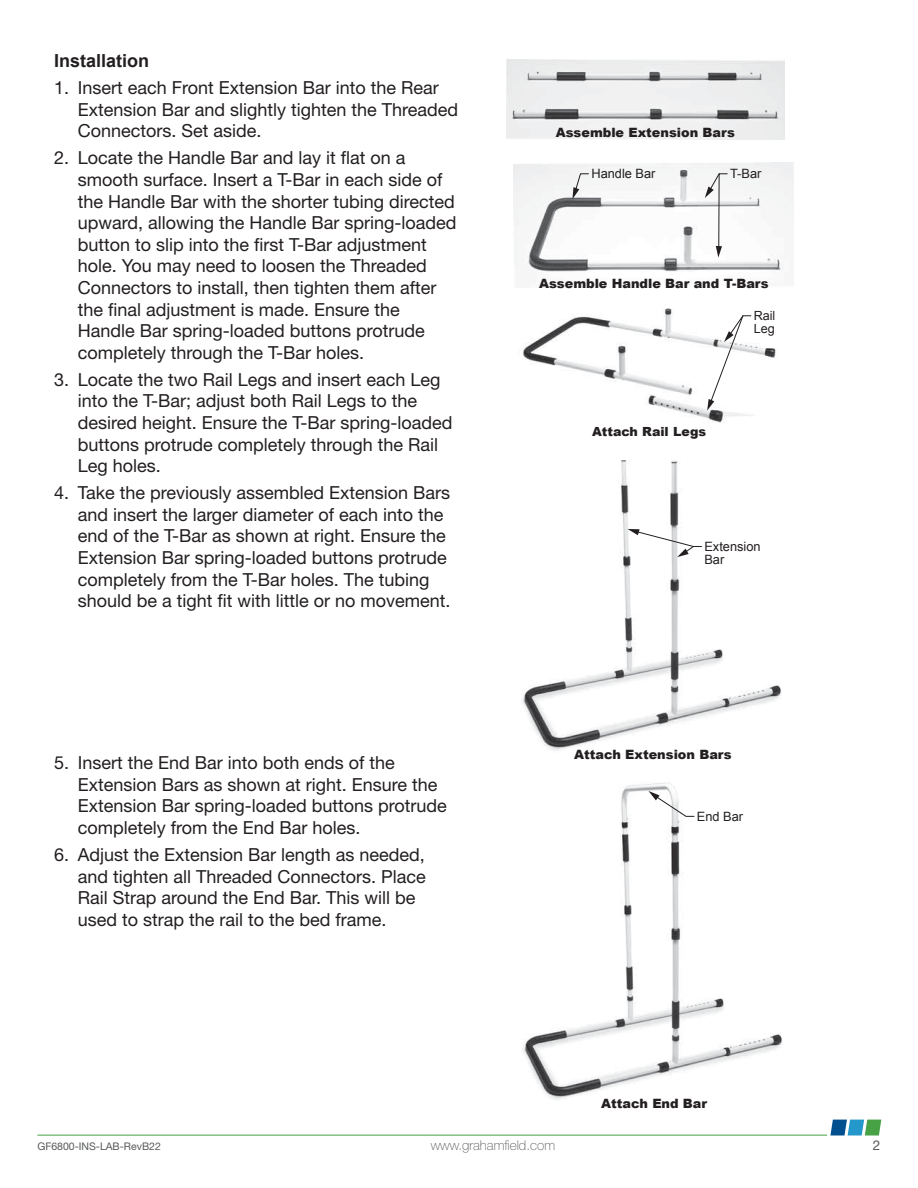
<style>
.page{position:relative;width:918px;height:1188px;background:#fff}
.page>*{position:absolute;margin:0;border:0;box-sizing:border-box;transform-origin:0 0}
.t1{font:18px/21.6px "Helvetica Neue LT Std";color:#231f20}
.t2{font:700 18px "Arial";color:#231f20}
.t3{font:100 13.5px "Helvetica Neue LT Std";color:#58595b}
.t4{font:13.5px "Helvetica Neue LT Std";color:#58595b}
.t5{font:900 12.9px "Arial";color:#231f20}
.t6{font:12.9px/12.8px "Arial";color:#231f20}
.t7{font:900 12.6px "Arial";color:#231f20}
.t8{font:12.6px/12.6px "Arial";color:#231f20}
.t9{font:10.5px "Helvetica Neue LT Std";color:#58595b}
</style>
<div class="page">
<img style="left:507px;top:59px;width:278px;height:80px">
<img style="left:513px;top:162px;width:281px;height:110px">
<svg style="left:572px;top:173px;width:17px;height:26px"></svg>
<svg style="left:705px;top:173px;width:23px;height:85px"></svg>
<img style="left:523px;top:308px;width:253px;height:115px">
<svg style="left:707px;top:315px;width:45px;height:96px"></svg>
<img style="left:521px;top:460px;width:260px;height:291px">
<svg style="left:628px;top:529px;width:74px;height:28px"></svg>
<img style="left:522px;top:782px;width:260px;height:318px">
<svg style="left:648px;top:791px;width:47px;height:26px"></svg>
<hr style="left:37px;top:1135px;width:790px;height:1px;background:#47a246">
<svg style="left:830px;top:1120px;width:51px;height:16px"></svg>
<p class="t2" style="left:54px;top:51px;width:97px">Installation</p>
<p class="t1" style="left:78px;top:77px;width:382px;text-indent:-24px">1. Insert each Front Extension Bar into the Rear<br>Extension Bar and slightly tighten the Threaded<br>Connectors. Set aside.</p>
<p class="t1" style="left:78px;top:147px;width:380px;text-indent:-24px">2. Locate the Handle Bar and lay it flat on a smooth surface. Insert a T-Bar in each side of the Handle Bar with the shorter tubing directed upward, allowing the Handle Bar spring-loaded button to slip into the first T-Bar adjustment hole. You may need to loosen the Threaded Connectors to install, then tighten them after the final adjustment is made. Ensure the Handle Bar spring-loaded buttons protrude completely through the T-Bar holes.</p>
<p class="t1" style="left:78px;top:368px;width:376px;text-indent:-24px">3. Locate the two Rail Legs and insert each Leg into the T-Bar; adjust both Rail Legs to the desired height. Ensure the T-Bar spring-loaded buttons protrude completely through the Rail Leg holes.</p>
<p class="t1" style="left:78px;top:482px;width:374px;text-indent:-24px">4. Take the previously assembled Extension Bars and insert the larger diameter of each into the end of the T-Bar as shown at right. Ensure the Extension Bar spring-loaded buttons protrude completely from the T-Bar holes. The tubing should be a tight fit with little or no movement.</p>
<p class="t1" style="left:78px;top:752px;width:371px;text-indent:-24px">5. Insert the End Bar into both ends of the Extension Bars as shown at right. Ensure the Extension Bar spring-loaded buttons protrude completely from the End Bar holes.</p>
<p class="t1" style="left:78px;top:843px;width:350px;text-indent:-24px">6. Adjust the Extension Bar length as needed, and tighten all Threaded Connectors. Place Rail Strap around the End Bar. This will be used to strap the rail to the bed frame.</p>
<p class="t5" style="left:556px;top:125px;width:181px">Assemble Extension Bars</p>
<p class="t6" style="left:591px;top:168px;width:66px">Handle Bar</p>
<p class="t6" style="left:730px;top:168px;width:33px">T-Bar</p>
<p class="t5" style="left:539px;top:276px;width:231px">Assemble Handle Bar and T-Bars</p>
<p class="t7" style="left:592px;top:424px;width:116px">Attach Rail Legs</p>
<p class="t8" style="left:754px;top:310px;width:23px">Rail<br>Leg</p>
<p class="t6" style="left:704px;top:540px;width:58px">Extension<br>Bar</p>
<p class="t5" style="left:574px;top:748px;width:159px">Attach Extension Bars</p>
<p class="t6" style="left:697px;top:810px;width:48px">End Bar</p>
<p class="t5" style="left:601px;top:1096px;width:107px">Attach End Bar</p>
<p class="t9" style="left:37px;top:1140px;width:125px">GF6800-INS-LAB-RevB22</p>
<p class="t3" style="left:431px;top:1138px;width:126px">www.grahamfield.com</p>
<p class="t4" style="left:873px;top:1137px;width:9px">2</p>
</div>
